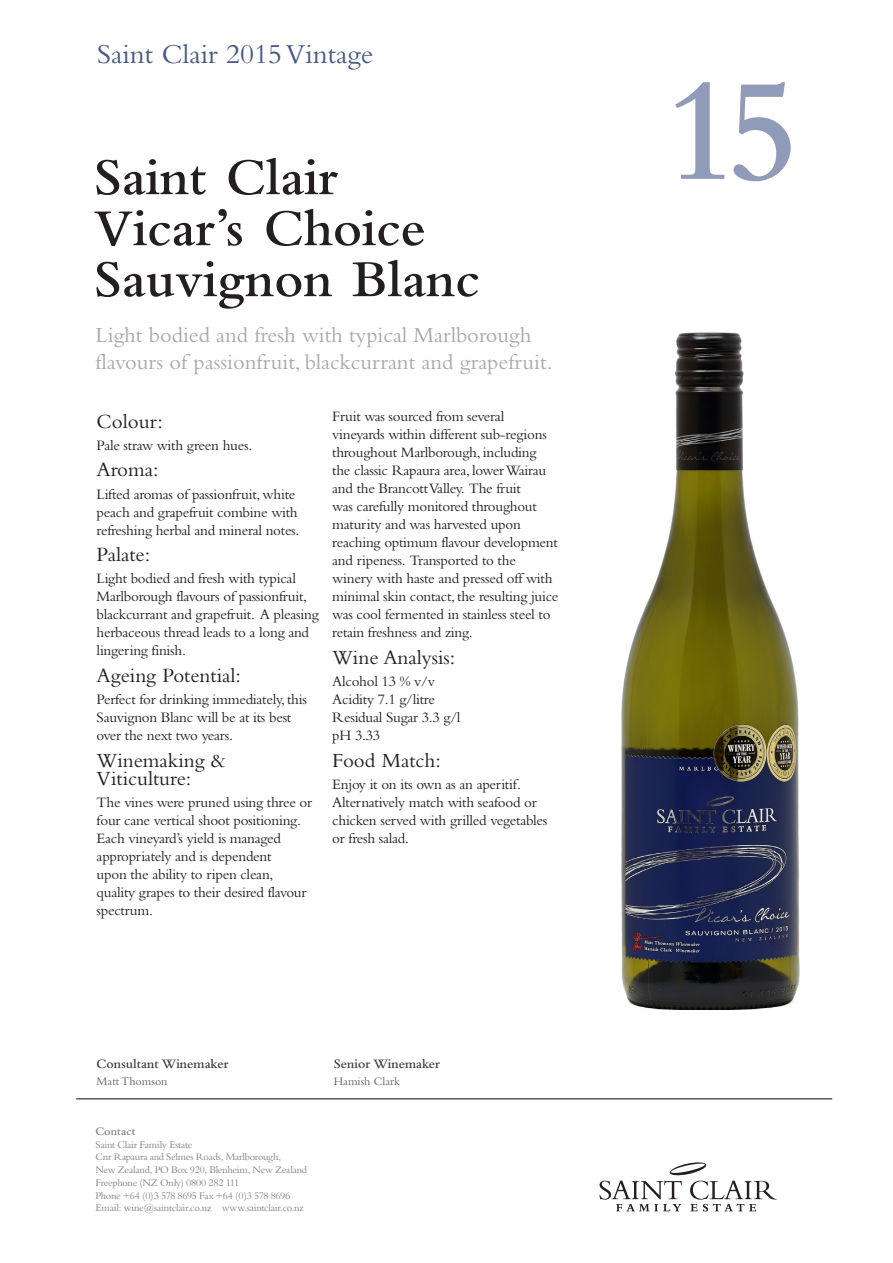
<style>
.page{position:relative;width:893px;height:1263px;background:#fff}
.page>*{position:absolute;margin:0;border:0;box-sizing:border-box;transform-origin:0 0}
.t1{font:600 151.5px "Bembo";color:#909bb9}
.Main_head{font:600 54px/51px "Bembo";color:#231f20}
.t2{font:28.5px "Bembo";color:#475983}
.t3{font:22.5px/27px "Bembo";color:#a8a9ad}
.sub_heads{font:21px/18px "Bembo";color:#231f20}
.t4{font:15px/18px "Bembo";letter-spacing:-.015em;color:#231f20}
.t5{font:600 13.5px "Bembo";color:#3e3e3f}
.t6{font:12px "Bembo";color:#636366}
.Body_copy{font:600 12px "Bembo";color:#808285}
.Body_copy-2{font:10.5px/12.8px "Bembo";letter-spacing:-.025em;color:#808285}
</style>
<div class="page">
<img style="left:621px;top:332px;width:179px;height:678px">
<hr style="left:76px;top:1098px;width:756px;height:1px;background:#231f20">
<svg style="left:599px;top:1162px;width:178px;height:49px"></svg>
<p class="t2" style="left:97px;top:38px;width:277px">Saint Clair 2015 Vintage</p>
<p class="Main_head" style="left:94px;top:152px;width:246px">Saint Clair</p>
<p class="Main_head" style="left:94px;top:203px;width:387px">Vicar’s Choice<br>Sauvignon Blanc</p>
<p class="t3" style="left:95px;top:321px;width:459px">Light bodied and fresh with typical Marlborough flavours of passionfruit, blackcurrant and grapefruit.</p>
<p class="sub_heads" style="left:97px;top:412px;width:68px">Colour:</p>
<p class="t4" style="left:97px;top:436px;width:157px">Pale straw with green hues.</p>
<p class="sub_heads" style="left:97px;top:460px;width:63px">Aroma:</p>
<p class="t4" style="left:97px;top:485px;width:204px">Lifted aromas of passionfruit, white peach and grapefruit combine with refreshing herbal and mineral notes.</p>
<p class="sub_heads" style="left:97px;top:545px;width:55px">Palate:</p>
<p class="t4" style="left:97px;top:569px;width:224px">Light bodied and fresh with typical Marlborough flavours of passionfruit, blackcurrant and grapefruit. A pleasing herbaceous thread leads to a long and lingering finish.</p>
<p class="sub_heads" style="left:97px;top:666px;width:146px">Ageing Potential:</p>
<p class="t4" style="left:97px;top:690px;width:212px">Perfect for drinking immediately, this<br>Sauvignon Blanc will be at its best over the next two years.</p>
<p class="sub_heads" style="left:97px;top:751px;width:131px">Winemaking &amp;<br>Viticulture:</p>
<p class="t4" style="left:97px;top:793px;width:217px">The vines were pruned using three or four cane vertical shoot positioning.<br>Each vineyard’s yield is managed appropriately and is dependent<br>upon the ability to ripen clean, quality grapes to their desired flavour spectrum.</p>
<p class="t4" style="left:332px;top:407px;width:228px">Fruit was sourced from several vineyards within different sub-regions throughout Marlborough, including the classic Rapaura area, lower Wairau and the Brancott Valley. The fruit<br>was carefully monitored throughout maturity and was harvested upon reaching optimum flavour development and ripeness. Transported to the winery with haste and pressed off with minimal skin contact, the resulting juice was cool fermented in stainless steel to retain freshness and zing.</p>
<p class="sub_heads" style="left:332px;top:648px;width:124px">Wine Analysis:</p>
<p class="t4" style="left:332px;top:672px;width:104px">Alcohol 13 % v/v</p>
<p class="t4" style="left:332px;top:690px;width:104px">Acidity 7.1 g/litre</p>
<p class="t4" style="left:332px;top:708px;width:130px">Residual Sugar 3.3 g/l</p>
<p class="t4" style="left:332px;top:726px;width:49px">pH 3.33</p>
<p class="sub_heads" style="left:332px;top:751px;width:110px">Food Match:</p>
<p class="t4" style="left:332px;top:775px;width:216px">Enjoy it on its own as an aperitif.<br>Alternatively match with seafood or chicken served with grilled vegetables or fresh salad.</p>
<p class="t5" style="left:97px;top:1056px;width:133px">Consultant Winemaker</p>
<p class="t6" style="left:97px;top:1074px;width:72px">Matt Thomson</p>
<p class="Body_copy" style="left:95px;top:1124px;width:42px">Contact</p>
<p class="Body_copy-2" style="left:95px;top:1138px;width:99px">Saint Clair Family Estate</p>
<p class="Body_copy-2" style="left:95px;top:1150px;width:213px">Cnr Rapaura and Selmes Roads, Marlborough,<br>New Zealand, PO Box 920, Blenheim, New Zealand</p>
<p class="Body_copy-2" style="left:95px;top:1176px;width:196px">Freephone (NZ Only) 0800 282 111<br>Phone +64 (0)3 578 8695 Fax +64 (0)3 578 8696</p>
<p class="Body_copy-2" style="left:95px;top:1201px;width:210px">Email: wine@saintclair.co.nz www.saintclair.co.nz</p>
<p class="t5" style="left:334px;top:1056px;width:108px">Senior Winemaker</p>
<p class="t6" style="left:334px;top:1074px;width:68px">Hamish Clark</p>
<p class="t1" style="left:664px;top:47px;width:139px">15</p>
</div>
